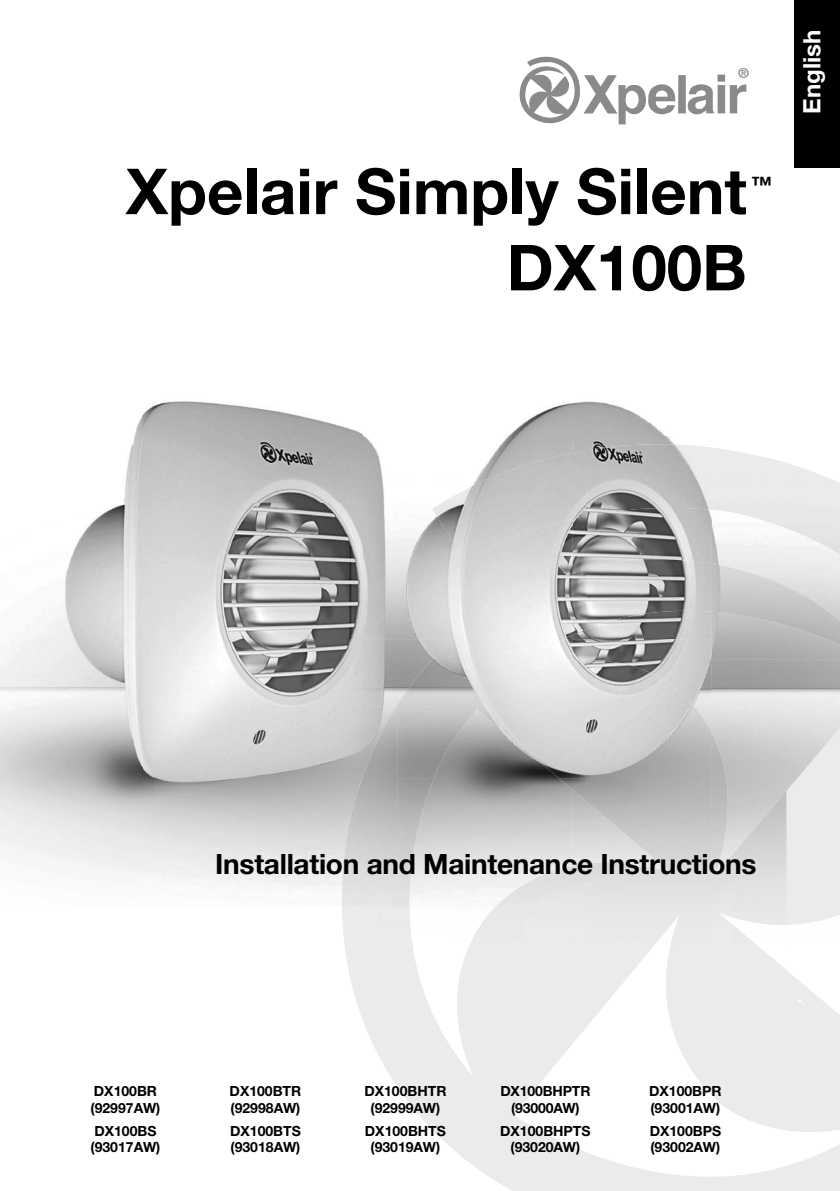
<style>
.page{position:relative;width:840px;height:1191px;background:#fff}
.page>*{position:absolute;margin:0;border:0;box-sizing:border-box;transform-origin:0 0}
.t1{font:700 63.4px/76.2px "Helvetica Neue";color:#000;text-align:right}
.t2{font:700 28px "Helvetica Neue";letter-spacing:-.01em;color:#000}
.t3{font:700 24px "Helvetica Neue";color:#fff}
.t4{font:700 21.4px "Helvetica Neue";color:#000}
.t5{font:700 14px/16.8px "Helvetica Neue";color:#000}
</style>
<div class="page">
<svg style="left:418px;top:1014px;width:421px;height:177px;fill:#ebebeb"></svg>
<img style="left:0;top:406px;width:154px;height:471px">
<img style="left:711px;top:645px;width:128px;height:227px">
<img style="left:711px;top:448px;width:128px;height:197px">
<img style="left:711px;top:733px;width:21px;height:312px">
<img style="left:731px;top:791px;width:55px;height:323px">
<img style="left:570px;top:1045px;width:166px;height:69px">
<img style="left:373px;top:1045px;width:197px;height:69px">
<img style="left:154px;top:401px;width:418px;height:488px">
<img style="left:572px;top:401px;width:139px;height:259px">
<img style="left:432px;top:450px;width:153px;height:127px">
<img style="left:585px;top:444px;width:126px;height:185px">
<img style="left:397px;top:577px;width:189px;height:201px">
<img style="left:334px;top:704px;width:63px;height:341px">
<img style="left:585px;top:660px;width:126px;height:385px">
<img style="left:397px;top:778px;width:63px;height:267px">
<img style="left:523px;top:778px;width:63px;height:267px">
<img style="left:460px;top:884px;width:63px;height:161px">
<svg style="left:519px;top:56px;width:229px;height:69px"></svg>
<div style="left:793px;top:0;width:46px;height:168px;background:#000"></div>
<h1 class="t1" style="left:126px;top:152px;width:622px">Xpelair Simply Silent<br>DX100B</h1>
<h3 class="t4" style="left:750px;top:172px;width:23px">™</h3>
<h3 class="t3" style="left:796px;top:114px;width:85px;rotate:-90deg">English</h3>
<h2 class="t2" style="left:215px;top:846px;width:542px">Installation and Maintenance Instructions</h2>
<p class="t5" style="left:90px;top:1082px;width:71px">DX100BR (92997AW)</p>
<p class="t5" style="left:90px;top:1121px;width:71px">DX100BS (93017AW)</p>
<p class="t5" style="left:229px;top:1082px;width:73px">DX100BTR (92998AW)</p>
<p class="t5" style="left:230px;top:1121px;width:72px">DX100BTS (93018AW)</p>
<p class="t5" style="left:364px;top:1082px;width:83px;text-align:center">DX100BHTR (92999AW)</p>
<p class="t5" style="left:365px;top:1121px;width:82px;text-align:center">DX100BHTS (93019AW)</p>
<p class="t5" style="left:500px;top:1082px;width:92px;text-align:center">DX100BHPTR (93000AW)</p>
<p class="t5" style="left:500px;top:1121px;width:92px;text-align:center">DX100BHPTS (93020AW)</p>
<p class="t5" style="left:648px;top:1082px;width:74px">DX100BPR (93001AW)</p>
<p class="t5" style="left:649px;top:1121px;width:73px">DX100BPS (93002AW)</p>
</div>
